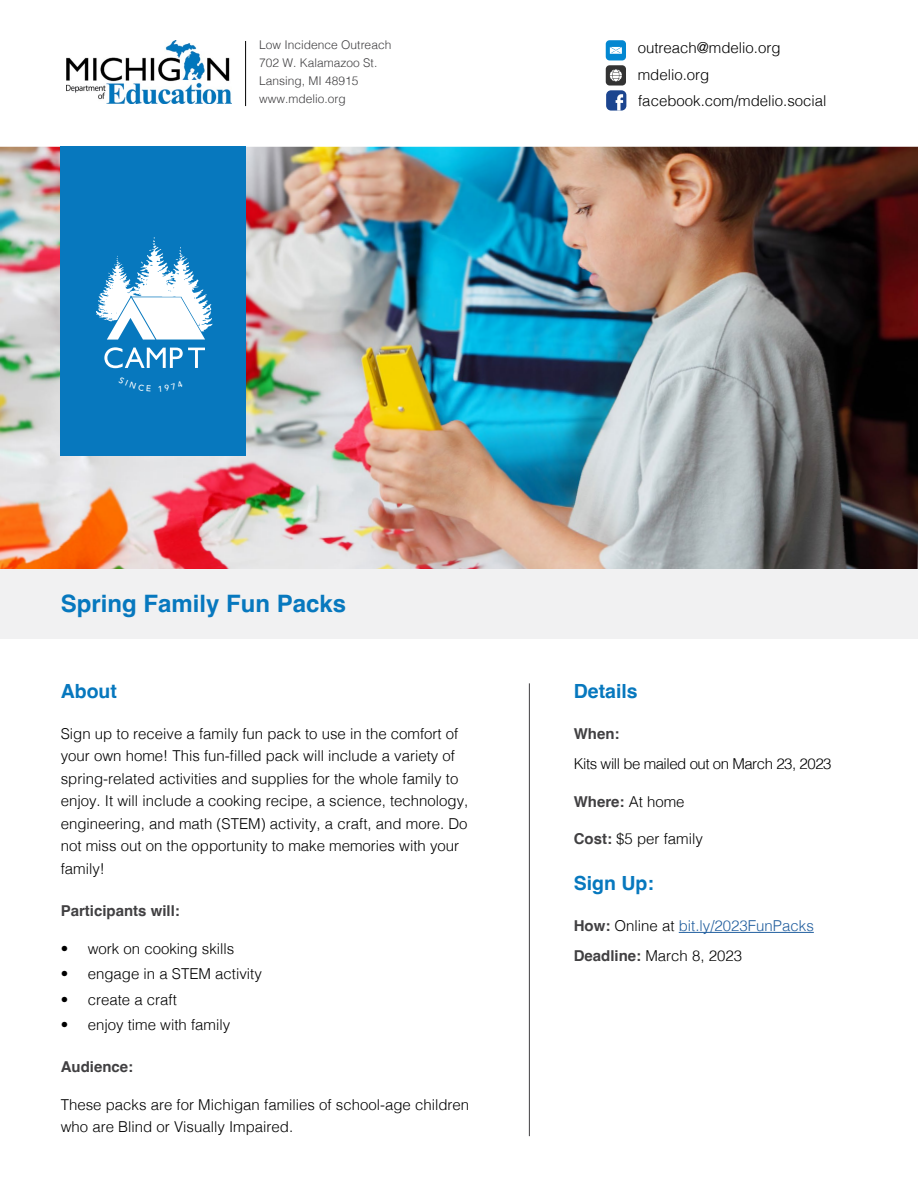
<style>
.page{position:relative;width:918px;height:1188px;background:#fff}
.page>*{position:absolute;margin:0;border:0;box-sizing:border-box;transform-origin:0 0}
.t1{font:700 24px "Helvetica";color:#0778be}
.t2{font:700 19.5px "Helvetica";color:#0778be}
.t3{font:300 15px/22.5px "Helvetica";color:#000}
.t4{font:700 15px "Helvetica";color:#414042}
.t5{font:300 15px "Helvetica";letter-spacing:-.03em;color:#000}
.t6{font:300 15px "Helvetica";color:#215e9e}
.t7{font:300 12px/18px "Helvetica";color:#414042}
.s1{font-weight:300;color:#000}
.s2{font-weight:700;color:#414042}
.s3{color:#000}
</style>
<div class="page">
<img style="left:67px;top:40px;width:164px;height:64px">
<div style="left:606px;top:40px;width:20px;height:20px;background:#0387d1;border-radius:4px"></div>
<svg style="left:610px;top:47px;width:12px;height:7px"></svg>
<div style="left:606px;top:65px;width:20px;height:21px;background:#333;border-radius:4px"></div>
<svg style="left:610px;top:69px;width:12px;height:12px"></svg>
<div style="left:606px;top:90px;width:20px;height:21px;background:#1c458f;border-radius:5px"></div>
<svg style="left:616px;top:94px;width:7px;height:17px"></svg>
<img style="left:0;top:147px;width:918px;height:422px">
<div style="left:61px;top:147px;width:185px;height:309px;background:#0778be"></div>
<svg style="left:104px;top:347px;width:101px;height:21px"></svg>
<svg style="left:96px;top:237px;width:117px;height:103px"></svg>
<hr style="left:529px;top:683px;width:1px;height:453px;background:#414042">
<div style="left:0;top:569px;width:918px;height:69px;background:#f1f1f2"></div>
<hr style="left:245px;top:41px;width:1px;height:65px;background:#000">
<hr style="left:679px;top:932px;width:135px;height:1px;background:#215e9e">
<p class="t7" style="left:259px;top:35px;width:134px">Low Incidence Outreach<br>702 W. Kalamazoo St.<br>Lansing, MI 48915 www.mdelio.org</p>
<p class="t3" style="left:638px;top:36px;width:144px">outreach@mdelio.org</p>
<p class="t3" style="left:638px;top:62px;width:73px">mdelio.org</p>
<p class="t3" style="left:638px;top:88px;width:190px">facebook.com/mdelio.social</p>
<h1 class="t1" style="left:61px;top:589px;width:287px">Spring Family Fun Packs</h1>
<h2 class="t2" style="left:61px;top:679px;width:58px">About</h2>
<p class="t3" style="left:61px;top:721px;width:409px">Sign up to receive a family fun pack to use in the comfort of your own home! This fun-filled pack will include a variety of spring-related activities and supplies for the whole family to enjoy. It will include a cooking recipe, a science, technology, engineering, and math (STEM) activity, a craft, and more. Do not miss out on the opportunity to make memories with your family!</p>
<h3 class="t4" style="left:61px;top:902px;width:121px">Participants will:</h3>
<p class="t3" style="left:61px;top:936px;width:175px">• work on cooking skills</p>
<p class="t3" style="left:61px;top:962px;width:203px">• engage in a STEM activity</p>
<p class="t3" style="left:61px;top:987px;width:118px">• create a craft</p>
<p class="t3" style="left:61px;top:1013px;width:171px">• enjoy time with family</p>
<h3 class="t4" style="left:61px;top:1058px;width:74px">Audience:</h3>
<p class="t3" style="left:61px;top:1092px;width:410px">These packs are for Michigan families of school-age children who are Blind or Visually Impaired.</p>
<h2 class="t2" style="left:574px;top:679px;width:65px">Details</h2>
<h3 class="t4" style="left:574px;top:725px;width:47px">When:</h3>
<p class="t5" style="left:574px;top:751px;width:259px">Kits will be mailed out on March 23, 2023</p>
<h3 class="t4" style="left:574px;top:792px;width:112px">Where: <span class="s1">At home</span></h3>
<h3 class="t3" style="left:574px;top:827px;width:131px"><span class="s2">Cost:</span> $5 per family</h3>
<h2 class="t2" style="left:574px;top:871px;width:82px">Sign Up:</h2>
<h3 class="t6" style="left:574px;top:913px;width:242px"><span class="s2">How:</span> <span class="s3">Online at</span> bit.ly/2023FunPacks</h3>
<h3 class="t3" style="left:574px;top:944px;width:170px"><span class="s2">Deadline:</span> March 8, 2023</h3>
</div>
